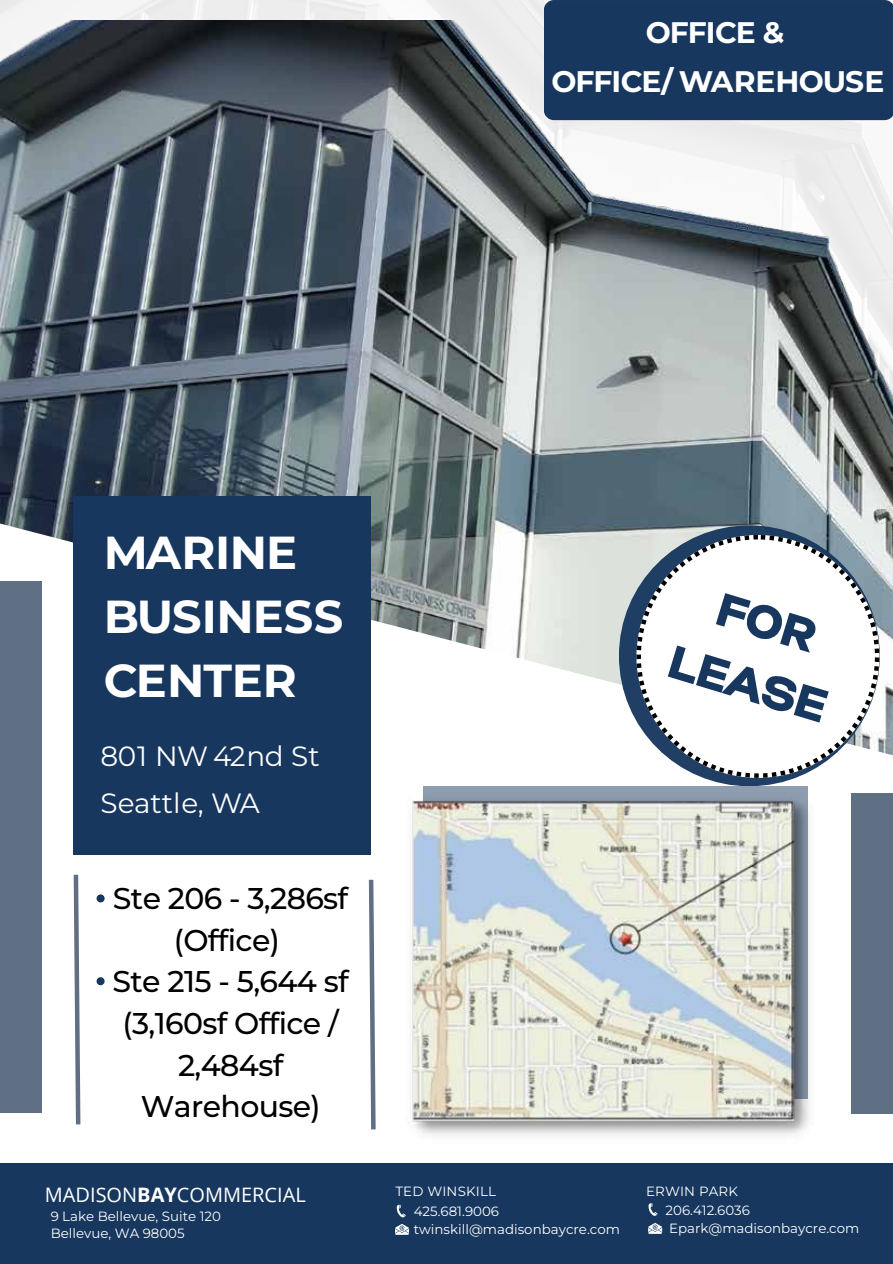
<style>
.page{position:relative;width:893px;height:1264px;background:#fff}
.page>*{position:absolute;margin:0;border:0;box-sizing:border-box;transform-origin:0 0}
.t1{font:700 46.2px/64.1px "Montserrat";letter-spacing:-.01em;color:#fff}
.t2{font:46.2px/64.1px "Gabriel Sans Trial Bk";color:#17375e;text-align:center}
.t3{font:500 30px/41.5px "Montserrat";letter-spacing:-.02em;color:#000;text-align:center}
.t4{font:700 29.7px/48.3px "Montserrat";letter-spacing:-.035em;color:#fff;text-align:center}
.t5{font:27.9px/47.2px "Montserrat";color:#fff}
.t6{font:19.95px "Open Sans";color:#fff}
.t7{font:13.35px/18.3px "Montserrat";color:#fff}
.s1{font-weight:700}
</style>
<div class="page">
<img style="left:0;top:21px;width:892px;height:502px">
<svg style="left:0;top:523px;width:892px;height:591px"></svg>
<div style="left:74px;top:495px;width:297px;height:359px;background:#17375e"></div>
<div style="left:851px;top:792px;width:41px;height:321px;background:#5f6f84"></div>
<img style="left:406px;top:792px;width:408px;height:344px">
<svg style="left:71px;top:870px;width:12px;height:255px"></svg>
<div style="left:0;top:581px;width:42px;height:531px;background:#5f6f84"></div>
<svg style="left:366px;top:875px;width:12px;height:255px"></svg>
<div style="left:619px;top:525px;width:260px;height:261px;background:#1f3e63;border-radius:130px"></div>
<svg style="left:636px;top:535px;width:243px;height:243px;background:#e1e4e7"></svg>
<div style="left:543px;top:0;width:349px;height:120px;background:#17375e"></div>
<div style="left:0;top:1163px;width:892px;height:100px;background:#17375e"></div>
<svg style="left:395px;top:1224px;width:14px;height:10px"></svg>
<svg style="left:396px;top:1204px;width:9px;height:13px"></svg>
<svg style="left:648px;top:1203px;width:9px;height:13px"></svg>
<svg style="left:648px;top:1223px;width:14px;height:10px"></svg>
<div style="left:96px;top:894px;width:9px;height:8px;background:#17375e;border-radius:50%"></div>
<div style="left:96px;top:977px;width:9px;height:8px;background:#17375e;border-radius:50%"></div>
<h3 class="t4" style="left:551px;top:8px;width:334px">OFFICE &amp;<br>OFFICE/ WAREHOUSE</h3>
<h1 class="t1" style="left:104px;top:519px;width:241px">MARINE<br>BUSINESS<br>CENTER</h1>
<h3 class="t5" style="left:100px;top:731px;width:221px">801 NW 42nd St<br>Seattle, WA</h3>
<h2 class="t3" style="left:112px;top:876px;width:238px">Ste 206 - 3,286sf (Office)<br>Ste 215 - 5,644 sf (3,160sf Office /<br>2,484sf<br>Warehouse)</h2>
<h3 class="t6" style="left:45px;top:1181px;width:262px">MADISON<span class="s1">BAY</span>COMMERCIAL</h3>
<p class="t7" style="left:51px;top:1208px;width:172px;line-height:16px">9 Lake Bellevue, Suite 120<br>Bellevue, WA 98005</p>
<h1 class="t2" style="left:697px;top:573px;width:163px;rotate:17deg">FOR<br>LEASE</h1>
<p class="t7" style="left:395px;top:1181px;width:102px">TED WINSKILL</p>
<p class="t7" style="left:665px;top:1181px;width:195px;text-indent:-20px">ERWIN PARK<br>206.412.6036<br>Epark@madisonbaycre.com</p>
<p class="t7" style="left:413px;top:1201px;width:208px">425.681.9006 twinskill@madisonbaycre.com</p>
</div>
